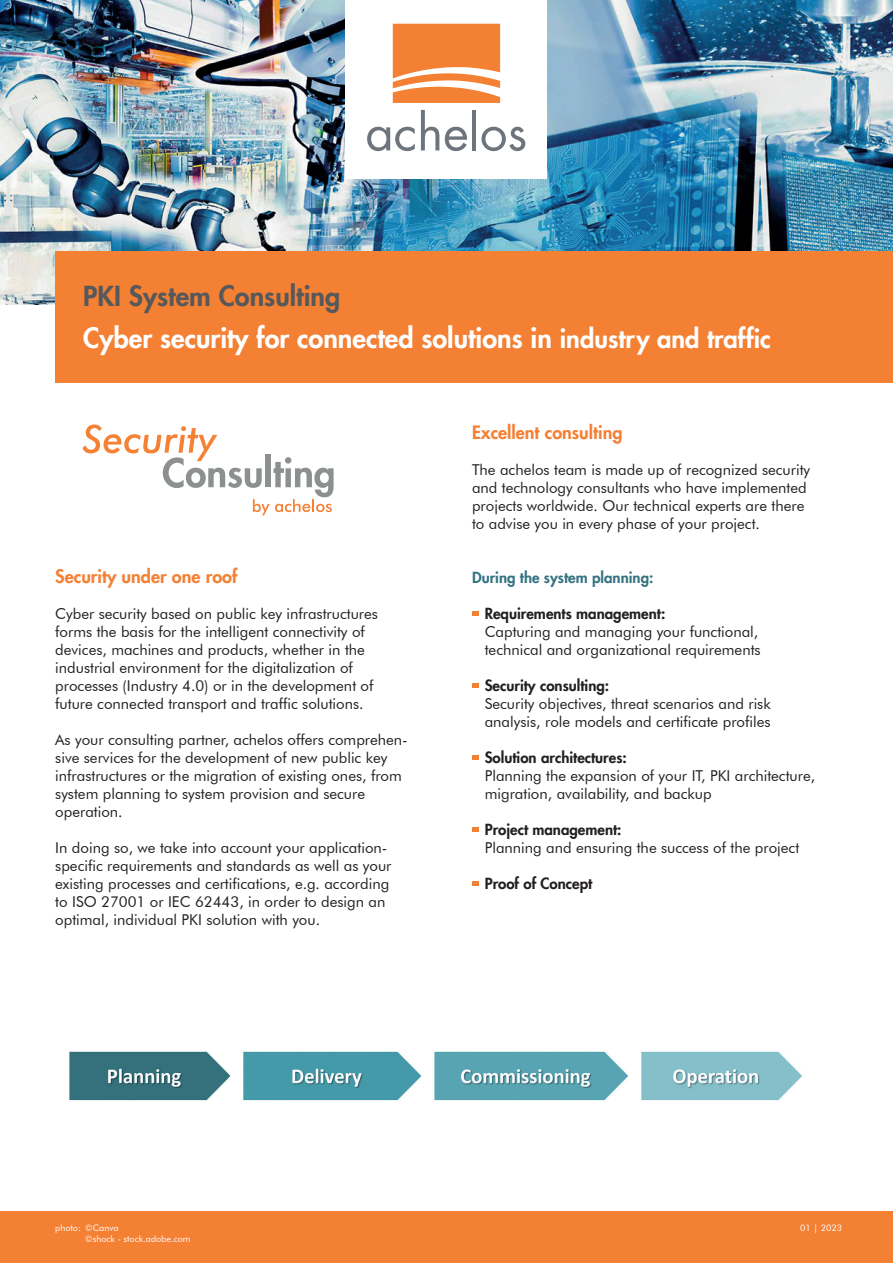
<style>
.page{position:relative;width:893px;height:1263px;background:#fff}
.page>*{position:absolute;margin:0;border:0;box-sizing:border-box;transform-origin:0 0}
.t1{font:800 27px/42.3px "Futura LT";color:#fff}
.t2{font:800 18px "Futura LT";color:#f48034}
.t3{font:15px/18px "Futura BT";color:#231f20}
.t4{font:800 15px "Futura LT";color:#231f20}
.t5{font:800 15px "Futura LT";color:#357382}
.t6{font:9px/10.8px "Futura BT";color:#fff}
.s1{color:#57585a}
.s2{font-size:25.5px}
</style>
<div class="page">
<img style="left:0;top:0;width:893px;height:304px">
<div style="left:0;top:1212px;width:893px;height:51px;background:#f48034"></div>
<div style="left:55px;top:251px;width:838px;height:131px;background:#f48034"></div>
<div style="left:345px;top:0;width:202px;height:179px;background:#fff"></div>
<svg style="left:367px;top:127px;width:48px;height:24px"></svg>
<svg style="left:421px;top:110px;width:18px;height:40px"></svg>
<svg style="left:445px;top:127px;width:22px;height:24px"></svg>
<hr style="left:472px;top:110px;width:4px;height:40px;background:#6e747c">
<svg style="left:481px;top:127px;width:44px;height:24px"></svg>
<svg style="left:393px;top:24px;width:107px;height:79px;background:#f59353"></svg>
<svg style="left:472px;top:611px;width:7px;height:5px"></svg>
<svg style="left:472px;top:683px;width:7px;height:5px"></svg>
<svg style="left:472px;top:881px;width:7px;height:5px"></svg>
<svg style="left:472px;top:755px;width:7px;height:5px"></svg>
<svg style="left:472px;top:827px;width:7px;height:5px"></svg>
<svg style="left:82px;top:424px;width:252px;height:91px"></svg>
<img style="left:69px;top:1051px;width:733px;height:50px">
<h1 class="t1" style="left:83px;top:274px;width:689px"><span class="s1">PKI System Consulting<br></span>Cyber security for connected solutions in <span class="s2">industry and traffic</span></h1>
<p class="t2" style="left:55px;top:564px;width:184px">Security under one roof</p>
<p class="t3" style="left:55px;top:604px;width:324px">Cyber security based on public key infrastructures forms the basis for the intelligent connectivity of devices, machines and products, whether in the industrial environment for the digitalization of processes (Industry 4.0) or in the development of future connected transport and traffic solutions.</p>
<p class="t3" style="left:55px;top:730px;width:354px">As your consulting partner, achelos offers comprehen&shy;sive services for the development of new public key infrastructures or the migration of existing ones, from system planning to system provision and secure operation.</p>
<p class="t3" style="left:55px;top:838px;width:338px">In doing so, we take into account your application&shy;specific requirements and standards as well as your existing processes and certifications, e.g. according to ISO 27001 or IEC 62443, in order to design an optimal, individual PKI solution with you.</p>
<p class="t2" style="left:472px;top:421px;width:152px">Excellent consulting</p>
<p class="t3" style="left:472px;top:461px;width:340px">The achelos team is made up of recognized security and technology consultants who have implemented projects worldwide. Our technical experts are there to advise you in every phase of your project.</p>
<p class="t5" style="left:472px;top:568px;width:183px">During the system planning:</p>
<p class="t4" style="left:485px;top:604px;width:182px">Requirements management:</p>
<p class="t3" style="left:485px;top:623px;width:277px">Capturing and managing your functional, technical and organizational requirements</p>
<p class="t4" style="left:485px;top:676px;width:126px">Security consulting:</p>
<p class="t3" style="left:485px;top:695px;width:288px">Security objectives, threat scenarios and risk analysis, role models and certificate profiles</p>
<p class="t4" style="left:485px;top:748px;width:144px">Solution architectures:</p>
<p class="t3" style="left:485px;top:767px;width:332px">Planning the expansion of your IT, PKI architecture, migration, availability, and backup</p>
<p class="t4" style="left:485px;top:820px;width:138px">Project management:</p>
<p class="t3" style="left:485px;top:839px;width:316px">Planning and ensuring the success of the project</p>
<p class="t4" style="left:485px;top:874px;width:109px">Proof of Concept</p>
<p class="t6" style="left:85px;top:1222px;width:107px;text-indent:-30px">photo: ©Canva<br>©shock - stock.adobe.com</p>
<p class="t6" style="left:800px;top:1222px;width:43px">01 | 2023</p>
</div>
